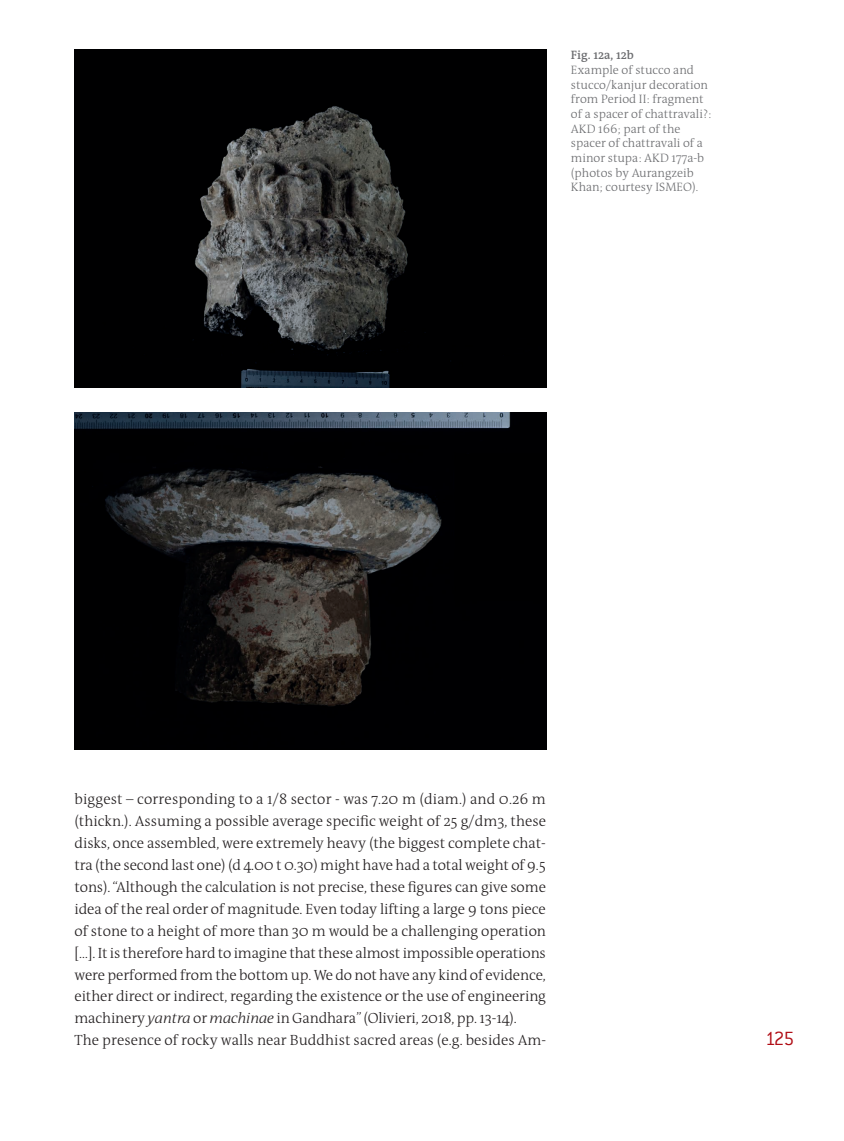
<style>
.page{position:relative;width:844px;height:1141px;background:#fff}
.page>*{position:absolute;margin:0;border:0;box-sizing:border-box;transform-origin:0 0}
.t1{font:300 21px "Conduit ITC";color:#b00d15}
.t2{font:300 14.88px/21.9px "The Antiqua B3";letter-spacing:-.005em;color:#231f20}
.t3{font:300 12.25px/14.7px "The Antiqua B3";color:#6c6d70}
.t4{font:600 12.25px "The Antiqua B6";color:#6c6d70}
.s1{font-family:"The Antiqua B3 i";font-style:italic}
</style>
<div class="page">
<img style="left:74px;top:50px;width:472px;height:337px">
<img style="left:74px;top:412px;width:472px;height:338px">
<p class="t4" style="left:570px;top:49px;width:64px">Fig. 12a, 12b</p>
<p class="t3" style="left:570px;top:63px;width:142px">Example of stucco and stucco/kanjur decoration from Period II: fragment of a spacer of chattravali?:<br>AKD 166; part of the spacer of chattravali of a minor stupa: AKD 177a-b (photos by Aurangzeib<br>Khan; courtesy ISMEO).</p>
<p class="t2" style="left:74px;top:789px;width:473px">biggest – corresponding to a 1/8 sector - was 7.20 m (diam.) and 0.26 m (thickn.). Assuming a possible average specific weight of 25 g/dm3, these disks, once assembled, were extremely heavy (the biggest complete chat&shy;tra (the second last one) (d 4.00 t 0.30) might have had a total weight of 9.5 tons). “Although the calculation is not precise, these figures can give some idea of the real order of magnitude. Even today lifting a large 9 tons piece of stone to a height of more than 30 m would be a challenging operation […]. It is therefore hard to imagine that these almost impossible operations were performed from the bottom up. We do not have any kind of evidence, either direct or indirect, regarding the existence or the use of engineering machinery <span class="s1">yantra</span> or <span class="s1">machinae</span> in Gandhara” (Olivieri, 2018, pp. 13-14).<br>The presence of rocky walls near Buddhist sacred areas (e.g. besides Am-</p>
<h1 class="t1" style="left:765px;top:1027px;width:31px">125</h1>
</div>
